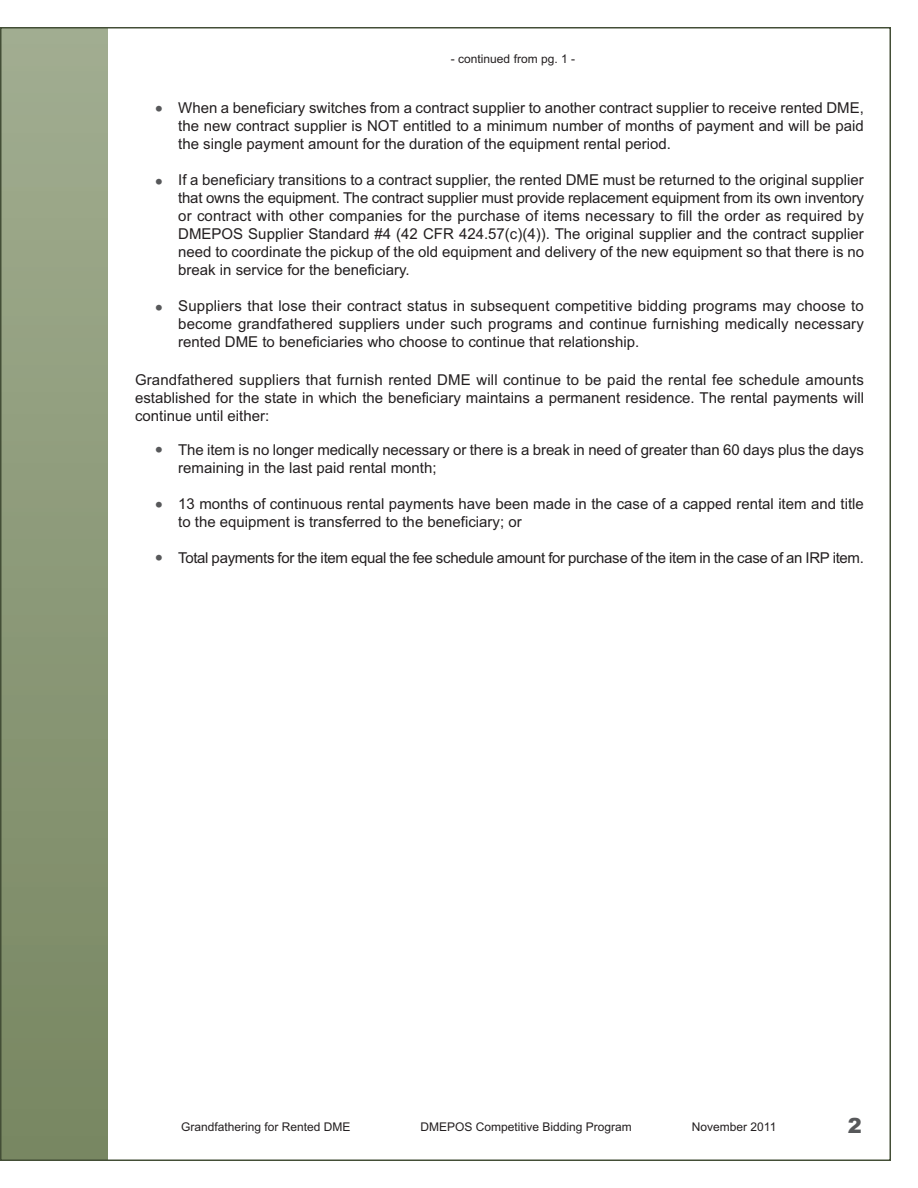
<style>
.page{position:relative;width:918px;height:1188px;background:#fff}
.page>*{position:absolute;margin:0;border:0;box-sizing:border-box;transform-origin:0 0}
.t1{font:900 21px "Arial";color:#57585a}
.t2{font:15px/18px "Arial";color:#231f20;text-align:justify}
.t3{font:15px "Arial";letter-spacing:-.02em;color:#231f20}
.t4{font:12px "Arial";color:#231f20}
.s1{font-weight:900;font-size:18px;color:#57585a}
</style>
<div class="page">
<div style="left:0;top:27px;width:108px;height:1134px;background:linear-gradient(to bottom,#a1ad90,#778661)"></div>
<p class="t4" style="left:451px;top:52px;width:126px">- continued from pg. 1 -</p>
<p class="t2" style="left:178px;top:99px;width:687px;text-indent:-24px"><span class="s1">•</span> When a beneficiary switches from a contract supplier to another contract supplier to receive rented DME, the new contract supplier is NOT entitled to a minimum number of months of payment and will be paid the single payment amount for the duration of the equipment rental period.</p>
<p class="t2" style="left:178px;top:171px;width:687px;text-indent:-24px"><span class="s1">•</span> If a beneficiary transitions to a contract supplier, the rented DME must be returned to the original supplier that owns the equipment. The contract supplier must provide replacement equipment from its own inventory or contract with other companies for the purchase of items necessary to fill the order as required by DMEPOS Supplier Standard #4 (42 CFR 424.57(c)(4)). The original supplier and the contract supplier need to coordinate the pickup of the old equipment and delivery of the new equipment so that there is no break in service for the beneficiary.</p>
<p class="t2" style="left:178px;top:297px;width:687px;text-indent:-24px"><span class="s1">•</span> Suppliers that lose their contract status in subsequent competitive bidding programs may choose to become grandfathered suppliers under such programs and continue furnishing medically necessary rented DME to beneficiaries who choose to continue that relationship.</p>
<p class="t2" style="left:135px;top:371px;width:731px">Grandfathered suppliers that furnish rented DME will continue to be paid the rental fee schedule amounts established for the state in which the beneficiary maintains a permanent residence. The rental payments will continue until either:</p>
<p class="t2" style="left:178px;top:441px;width:687px;text-indent:-24px"><span class="s1">•</span> The item is no longer medically necessary or there is a break in need of greater than 60 days plus the days remaining in the last paid rental month;</p>
<p class="t2" style="left:178px;top:495px;width:687px;text-indent:-24px"><span class="s1">•</span> 13 months of continuous rental payments have been made in the case of a capped rental item and title to the equipment is transferred to the beneficiary; or</p>
<p class="t3" style="left:154px;top:549px;width:711px"><span class="s1">•</span> Total payments for the item equal the fee schedule amount for purchase of the item in the case of an IRP item.</p>
<p class="t4" style="left:181px;top:1120px;width:171px">Grandfathering for Rented DME</p>
<p class="t4" style="left:420px;top:1120px;width:213px">DMEPOS Competitive Bidding Program</p>
<p class="t4" style="left:692px;top:1120px;width:86px">November 2011</p>
<h1 class="t1" style="left:848px;top:1113px;width:16px">2</h1>
</div>
